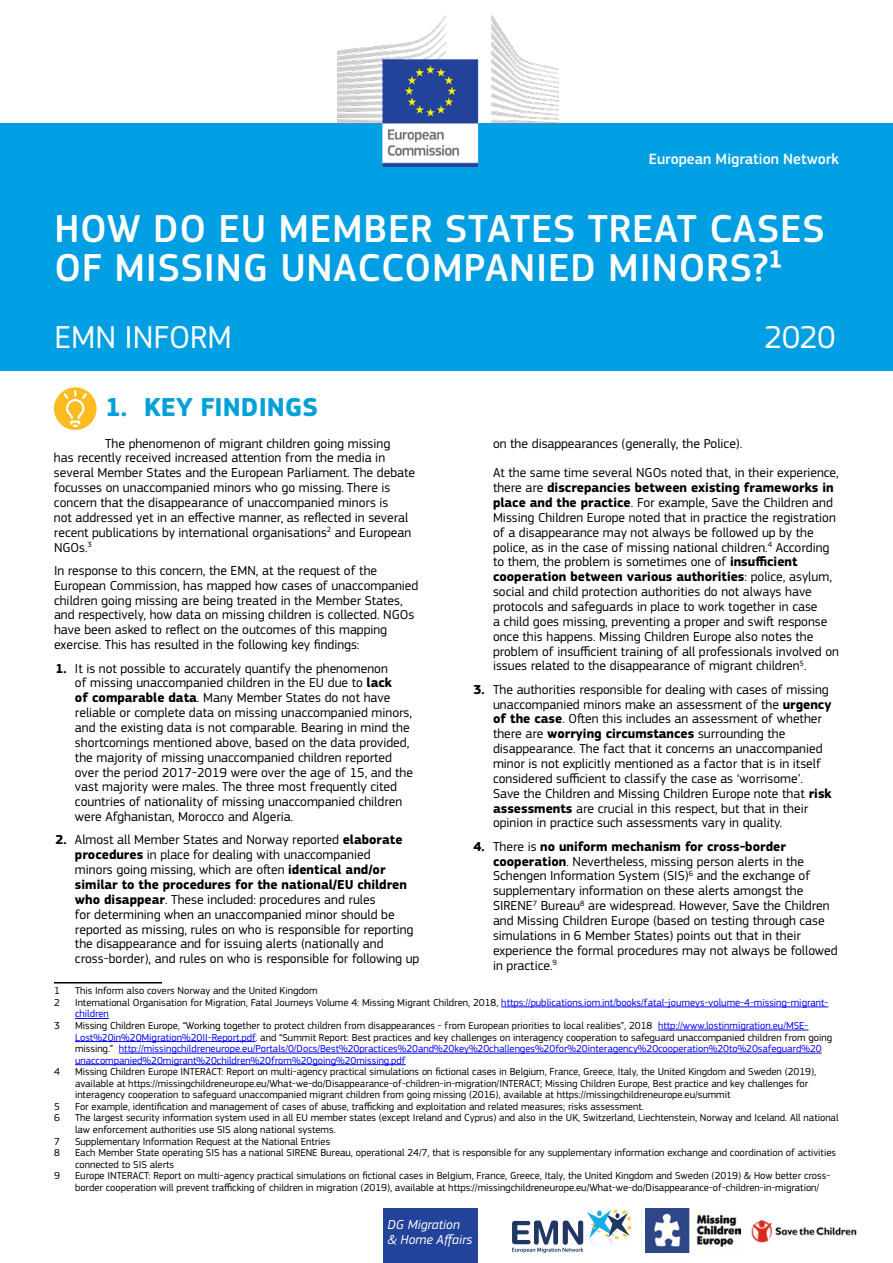
<style>
.page{position:relative;width:893px;height:1263px;background:#fff}
.page>*{position:absolute;margin:0;border:0;box-sizing:border-box;transform-origin:0 0}
.t1{font:500 40.5px/39px "EC Square Sans Pro";letter-spacing:.02em;color:#fff}
.t2{font:33px "EC Square Sans Pro";color:#fff}
.t3{font:700 27px "EC Square Sans Pro";color:#00a1d8}
.t4{font:500 15.45px "EC Square Sans Pro";color:#fff}
.t5{font:13.5px/14.9px "EC Square Sans Pro";color:#000}
.t6{font:italic 13.5px/14.9px "EC Square Sans Pro";color:#fff}
.t7{font:10.5px/11.6px "EC Square Sans Pro";color:#000}
.t8{font:10.5px/11.6px "EC Square Sans Pro";color:#00f}
.s1{font-weight:700}
.s2{color:#00f}
.s3{color:#000}
</style>
<div class="page">
<div style="left:0;top:123px;width:893px;height:248px;background:#009fe3"></div>
<img style="left:337px;top:15px;width:222px;height:151px">
<hr style="left:54px;top:982px;width:108px;height:1px;background:#000">
<hr style="left:501px;top:1007px;width:327px;height:1px;background:#00f">
<hr style="left:75px;top:1018px;width:34px;height:1px;background:#00f">
<hr style="left:658px;top:1030px;width:150px;height:1px;background:#00f">
<hr style="left:75px;top:1041px;width:180px;height:1px;background:#00f">
<hr style="left:119px;top:1053px;width:703px;height:1px;background:#00f">
<hr style="left:75px;top:1064px;width:331px;height:1px;background:#00f">
<div style="left:54px;top:387px;width:43px;height:43px;background:#fbbb21;border-radius:50%"></div>
<svg style="left:62px;top:391px;width:27px;height:36px"></svg>
<div style="left:383px;top:1209px;width:95px;height:54px;background:#23439a"></div>
<svg style="left:512px;top:1209px;width:121px;height:44px"></svg>
<img style="left:645px;top:1209px;width:96px;height:44px">
<img style="left:751px;top:1219px;width:106px;height:24px">
<p class="t4" style="left:649px;top:150px;width:192px">European Migration Network</p>
<h1 class="t1" style="left:54px;top:210px;width:772px">HOW DO EU MEMBER STATES TREAT CASES<br>OF MISSING UNACCOMPANIED MINORS?¹</h1>
<h2 class="t2" style="left:54px;top:318px;width:179px">EMN INFORM</h2>
<h3 class="t3" style="left:105px;top:391px;width:224px">1. KEY FINDINGS<sup>1</sup></h3>
<p class="t5" style="left:54px;top:436px;width:363px;text-indent:51px">The phenomenon of migrant children going missing<br>has recently received increased attention from the media in several Member States and the European Parliament. The debate focusses on unaccompanied minors who go missing. There is concern that the disappearance of unaccompanied minors is<br>not addressed yet in an effective manner, as reflected in several recent publications by international organisations<sup>2</sup> and European NGOs.<sup>3</sup></p>
<p class="t5" style="left:54px;top:563px;width:366px">In response to this concern, the EMN, at the request of the European Commission, has mapped how cases of unaccompanied children going missing are being treated in the Member States, and respectively, how data on missing children is collected. NGOs have been asked to reflect on the outcomes of this mapping exercise. This has resulted in the following key findings:</p>
<p class="t5" style="left:75px;top:661px;width:340px;text-indent:-19px"><span class="s1">1.</span> It is not possible to accurately quantify the phenomenon<br>of missing unaccompanied children in the EU due to <span class="s1">lack<br>of comparable data</span>. Many Member States do not have reliable or complete data on missing unaccompanied minors, and the existing data is not comparable. Bearing in mind the shortcomings mentioned above, based on the data provided, the majority of missing unaccompanied children reported over the period 2017-2019 were over the age of 15, and the vast majority were males. The three most frequently cited countries of nationality of missing unaccompanied children were Afghanistan, Morocco and Algeria.</p>
<p class="t5" style="left:75px;top:833px;width:346px;text-indent:-19px"><span class="s1">2.</span> Almost all Member States and Norway reported <span class="s1">elaborate procedures</span> in place for dealing with unaccompanied<br>minors going missing, which are often <span class="s1">identical and/or similar to the procedures for the national/EU children who disappear</span>. These included: procedures and rules<br>for determining when an unaccompanied minor should be reported as missing, rules on who is responsible for reporting the disappearance and for issuing alerts (nationally and cross-border), and rules on who is responsible for following up</p>
<h2 class="t2" style="left:764px;top:318px;width:73px">2020</h2>
<p class="t5" style="left:493px;top:428px;width:347px;line-height:29.7px">on the disappearances (generally, the Police).<br>At the same time several NGOs noted that, in their experience,</p>
<p class="t5" style="left:493px;top:480px;width:347px">there are <span class="s1">discrepancies between existing frameworks in place and the practice</span>. For example, Save the Children and Missing Children Europe noted that in practice the registration of a disappearance may not always be followed up by the police, as in the case of missing national children.<sup>4</sup> According to them, the problem is sometimes one of <span class="s1">insufficient cooperation between various authorities</span>: police, asylum, social and child protection authorities do not always have protocols and safeguards in place to work together in case<br>a child goes missing, preventing a proper and swift response once this happens. Missing Children Europe also notes the problem of insufficient training of all professionals involved on issues related to the disappearance of migrant children<sup>5</sup>.</p>
<p class="t5" style="left:493px;top:682px;width:340px;text-indent:-19px"><span class="s1">3.</span> The authorities responsible for dealing with cases of missing unaccompanied minors make an assessment of the <span class="s1">urgency of the case</span>. Often this includes an assessment of whether there are <span class="s1">worrying circumstances</span> surrounding the disappearance. The fact that it concerns an unaccompanied minor is not explicitly mentioned as a factor that is in itself considered sufficient to classify the case as ‘worrisome’.<br>Save the Children and Missing Children Europe note that <span class="s1">risk assessments</span> are crucial in this respect, but that in their opinion in practice such assessments vary in quality.</p>
<p class="t5" style="left:493px;top:839px;width:346px;text-indent:-19px"><span class="s1">4.</span> There is <span class="s1">no uniform mechanism for cross-border cooperation</span>. Nevertheless, missing person alerts in the Schengen Information System (SIS)<sup>6</sup> and the exchange of supplementary information on these alerts amongst the SIRENE<sup>7</sup> Bureau<sup>8</sup> are widespread. However, Save the Children and Missing Children Europe (based on testing through case simulations in 6 Member States) points out that in their experience the formal procedures may not always be followed in practice.<sup>9</sup></p>
<p class="t7" style="left:54px;top:985px;width:7px">1</p>
<p class="t7" style="left:75px;top:985px;width:244px">This Inform also covers Norway and the United Kingdom</p>
<p class="t7" style="left:54px;top:997px;width:7px">2</p>
<p class="t7" style="left:75px;top:997px;width:755px">International Organisation for Migration, Fatal Journeys Volume 4: Missing Migrant Children, 2018, <span class="s2">https://publications.iom.int/books/fatal-journeys-volume-4-missing-migrant&shy;children</span></p>
<p class="t7" style="left:54px;top:1020px;width:7px">3</p>
<p class="t8" style="left:75px;top:1020px;width:758px"><span class="s3">Missing Children Europe, “Working together to protect children from disappearances - from European priorities to local realities”, 2018</span> http://www.lostinmigration.eu/MSE-Lost%20in%20Migration%20II-Report.pdf<span class="s3">. and “Summit Report: Best practices and key challenges on interagency cooperation to safeguard unaccompanied children from going missing.”</span> http://missingchildreneurope.eu/Portals/0/Docs/Best%20practices%20and%20key%20challenges%20for%20interagency%20cooperation%20to%20safeguard%20 unaccompanied%20migrant%20children%20from%20going%20missing.pdf</p>
<p class="t7" style="left:54px;top:1066px;width:7px">4</p>
<p class="t7" style="left:75px;top:1066px;width:743px">Missing Children Europe INTERACT: Report on multi-agency practical simulations on fictional cases in Belgium, France, Greece, Italy, the United Kingdom and Sweden (2019), available at https://missingchildreneurope.eu/What-we-do/Disappearance-of-children-in-migration/INTERACT; Missing Children Europe, Best practice and key challenges for interagency cooperation to safeguard unaccompanied migrant children from going missing (2016), available at https://missingchildreneurope.eu/summit</p>
<p class="t7" style="left:54px;top:1101px;width:7px">5</p>
<p class="t7" style="left:75px;top:1101px;width:570px">For example, identification and management of cases of abuse, trafficking and exploitation and related measures; risks assessment.</p>
<p class="t7" style="left:54px;top:1112px;width:7px">6</p>
<p class="t7" style="left:75px;top:1112px;width:765px">The largest security information system used in all EU member states (except Ireland and Cyprus) and also in the UK, Switzerland, Liechtenstein, Norway and Iceland. All national law enforcement authorities use SIS along national systems.</p>
<p class="t7" style="left:54px;top:1135px;width:7px">7</p>
<p class="t7" style="left:75px;top:1135px;width:257px">Supplementary Information Request at the National Entries</p>
<p class="t7" style="left:54px;top:1147px;width:7px">8</p>
<p class="t7" style="left:75px;top:1147px;width:763px">Each Member State operating SIS has a national SIRENE Bureau, operational 24/7, that is responsible for any supplementary information exchange and coordination of activities connected to SIS alerts</p>
<p class="t7" style="left:54px;top:1170px;width:7px">9</p>
<p class="t7" style="left:75px;top:1170px;width:757px">Europe INTERACT: Report on multi-agency practical simulations on fictional cases in Belgium, France, Greece, Italy, the United Kingdom and Sweden (2019) &amp; How better cross&shy;border cooperation will prevent trafficking of children in migration (2019), available at https://missingchildreneurope.eu/What-we-do/Disappearance-of-children-in-migration/</p>
<p class="t6" style="left:388px;top:1217px;width:86px">DG Migration &amp; Home Affairs</p>
</div>
